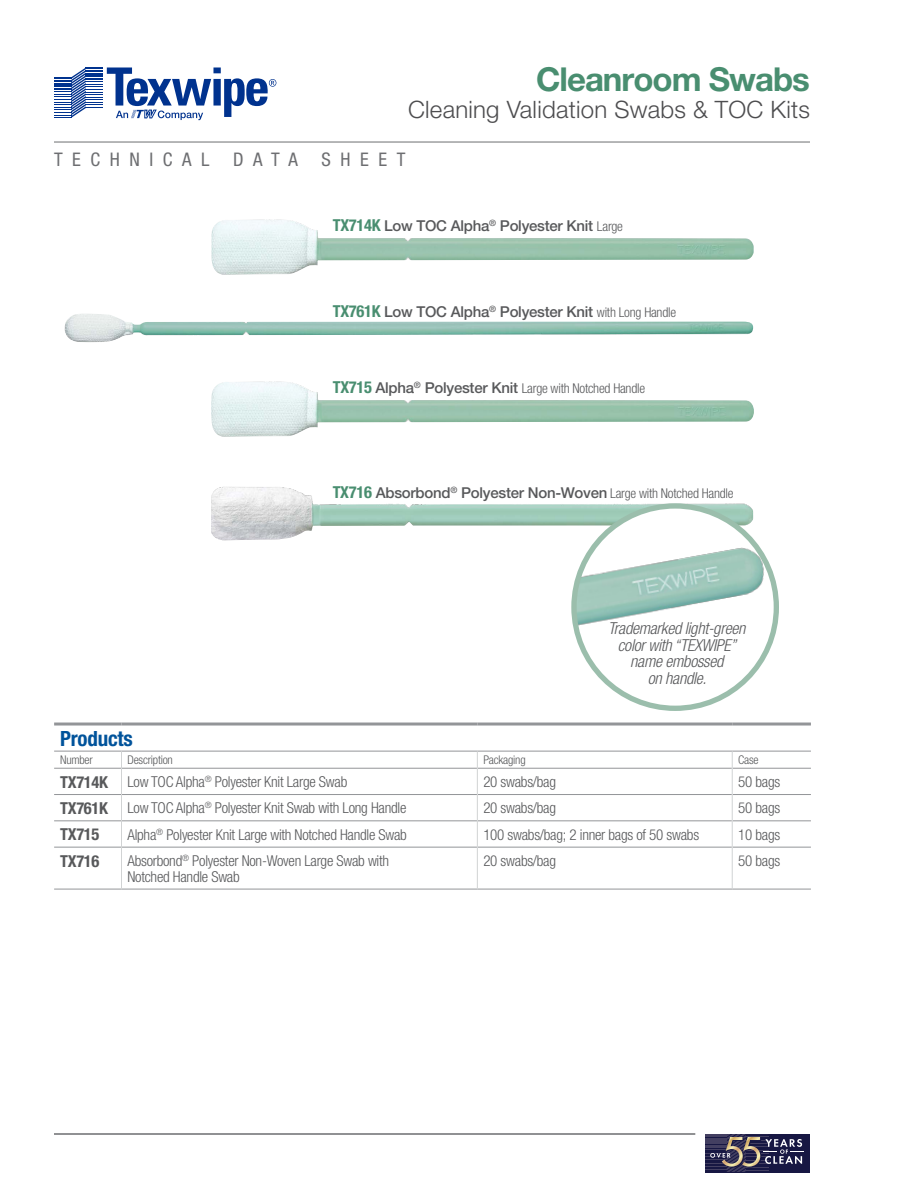
<style>
.page{position:relative;width:918px;height:1188px;background:#fff}
.page>*{position:absolute;margin:0;border:0;box-sizing:border-box;transform-origin:0 0}
.t1{font:700 33px "Helvetica Neue LT Pro";letter-spacing:-.03em;color:#498e70}
.t2{font:300 24px "Helvetica Neue";letter-spacing:.01em;color:#4d4d4f}
.t3{font:700 condensed 21px "Helvetica Neue";letter-spacing:-.01em;color:#00539b}
.t4{font:condensed 18.75px "Helvetica Neue";letter-spacing:.51em;color:#6d6e71}
.t5{font:italic 300 condensed 16.5px/16.5px "Helvetica Neue LT Pro";letter-spacing:-.015em;color:#58595b;text-align:center}
.t6{font:700 condensed 16.5px "Helvetica Neue";letter-spacing:-.015em;color:#58595b}
.t7{font:300 condensed 15px/16.5px "Helvetica Neue";letter-spacing:-.015em;color:#58595b}
.t8{font:500 15px "Helvetica Neue LT Pro";letter-spacing:-.015em;color:#58595b}
.t9{font:300 condensed 13.5px "Helvetica Neue";letter-spacing:-.015em;color:#58595b}
.t10{font:300 condensed 12px "Helvetica Neue";letter-spacing:-.015em;color:#58595b}
.s1{font-family:"Helvetica Neue";font-weight:700;font-stretch:condensed;font-size:16.5px;color:#498e70}
.s2{font-family:"Helvetica Neue";font-weight:300;font-stretch:condensed;font-size:13.5px}
.s3{font-weight:700;font-size:16.5px;color:#498e70}
.s4{font-family:"Helvetica Neue LT Pro";font-weight:500;font-stretch:normal;font-size:15px}
.s5{font-weight:700;font-size:16.5px}
</style>
<div class="page">
<hr style="left:54px;top:1134px;width:641px;height:1px;background:#6d6e71">
<div style="left:705px;top:1134px;width:104px;height:38px;background:#171743"></div>
<svg style="left:705px;top:1134px;width:99px;height:38px"></svg>
<hr style="left:54px;top:142px;width:756px;height:1px;background:#6d6e71">
<svg style="left:54px;top:68px;width:222px;height:52px"></svg>
<hr style="left:54px;top:768px;width:67px;height:1px;background:#939598">
<hr style="left:122px;top:768px;width:355px;height:1px;background:#939598">
<hr style="left:478px;top:768px;width:254px;height:1px;background:#939598">
<hr style="left:733px;top:768px;width:78px;height:1px;background:#939598">
<hr style="left:54px;top:794px;width:67px;height:1px;background:#939598">
<hr style="left:122px;top:794px;width:355px;height:1px;background:#939598">
<hr style="left:478px;top:794px;width:254px;height:1px;background:#939598">
<hr style="left:733px;top:794px;width:78px;height:1px;background:#939598">
<hr style="left:54px;top:820px;width:67px;height:1px;background:#939598">
<hr style="left:122px;top:820px;width:355px;height:1px;background:#939598">
<hr style="left:478px;top:820px;width:254px;height:1px;background:#939598">
<hr style="left:733px;top:820px;width:78px;height:1px;background:#939598">
<hr style="left:54px;top:847px;width:67px;height:1px;background:#939598">
<hr style="left:122px;top:847px;width:355px;height:1px;background:#939598">
<hr style="left:478px;top:847px;width:254px;height:1px;background:#939598">
<hr style="left:733px;top:847px;width:78px;height:1px;background:#939598">
<hr style="left:54px;top:889px;width:68px;height:1px;background:#939598">
<hr style="left:122px;top:889px;width:355px;height:1px;background:#939598">
<hr style="left:477px;top:889px;width:255px;height:1px;background:#939598">
<hr style="left:732px;top:889px;width:79px;height:1px;background:#939598">
<hr style="left:54px;top:723px;width:68px;height:3px;background:#939598">
<hr style="left:122px;top:723px;width:355px;height:3px;background:#939598">
<hr style="left:54px;top:751px;width:68px;height:1px;background:#939598">
<hr style="left:122px;top:751px;width:355px;height:1px;background:#939598">
<hr style="left:477px;top:723px;width:255px;height:3px;background:#939598">
<hr style="left:732px;top:723px;width:79px;height:3px;background:#939598">
<hr style="left:477px;top:751px;width:255px;height:1px;background:#939598">
<hr style="left:732px;top:751px;width:79px;height:1px;background:#939598">
<svg style="left:121px;top:751px;width:1px;height:96px"></svg>
<svg style="left:477px;top:751px;width:1px;height:96px"></svg>
<svg style="left:732px;top:751px;width:1px;height:96px"></svg>
<hr style="left:121px;top:847px;width:1px;height:42px;background:#d1d3d4">
<hr style="left:477px;top:847px;width:1px;height:42px;background:#d1d3d4">
<hr style="left:732px;top:847px;width:1px;height:42px;background:#d1d3d4">
<img style="left:211px;top:487px;width:538px;height:54px">
<img style="left:211px;top:220px;width:543px;height:55px">
<img style="left:211px;top:382px;width:543px;height:55px">
<img style="left:64px;top:314px;width:689px;height:28px">
<img style="left:574px;top:506px;width:202px;height:202px">
<div style="left:571px;top:503px;width:208px;height:208px;border:5px solid #9bbeac;border-radius:50%"></div>
<h1 class="t1" style="left:536px;top:59px;width:275px">Cleanroom Swabs</h1>
<h2 class="t2" style="left:408px;top:95px;width:403px">Cleaning Validation Swabs &amp; TOC Kits</h2>
<p class="t4" style="left:54px;top:148px;width:157px">TECHNICAL</p>
<p class="t4" style="left:233px;top:148px;width:66px">DATA</p>
<p class="t4" style="left:322px;top:148px;width:85px">SHEET</p>
<p class="t8" style="left:333px;top:217px;width:292px"><span class="s1">TX714K</span> Low TOC Alpha<sup>®</sup> Polyester Knit <span class="s2">Large</span></p>
<p class="t8" style="left:333px;top:303px;width:345px"><span class="s1">TX761K</span> Low TOC Alpha<sup>®</sup> Polyester Knit <span class="s2">with Long Handle</span></p>
<p class="t9" style="left:333px;top:381px;width:314px"><span class="s3">TX715</span> <span class="s4">Alpha</span><sup>®</sup> <span class="s4">Polyester Knit</span> Large with Notched Handle</p>
<p class="t8" style="left:333px;top:483px;width:402px"><span class="s1">TX716</span> Absorbond<sup>®</sup> Polyester Non-Woven <span class="s2">Large with Notched Handle</span></p>
<p class="t5" style="left:608px;top:621px;width:139px">Trademarked light-green color with “TEXWIPE” name embossed<br>on handle.</p>
<h3 class="t3" style="left:60px;top:726px;width:74px">Products</h3>
<p class="t10" style="left:60px;top:753px;width:34px">Number</p>
<p class="t10" style="left:128px;top:753px;width:47px">Description</p>
<p class="t10" style="left:483px;top:753px;width:44px">Packaging</p>
<p class="t10" style="left:738px;top:753px;width:22px">Case</p>
<p class="t7" style="left:60px;top:773px;width:289px"><span class="s5">TX714K</span> Low TOC Alpha<sup>®</sup> Polyester Knit Large Swab</p>
<p class="t7" style="left:483px;top:773px;width:74px">20 swabs/bag</p>
<p class="t7" style="left:738px;top:773px;width:44px">50 bags</p>
<p class="t7" style="left:60px;top:800px;width:348px"><span class="s5">TX761K</span> Low TOC Alpha<sup>®</sup> Polyester Knit Swab with Long Handle</p>
<p class="t7" style="left:483px;top:800px;width:74px">20 swabs/bag</p>
<p class="t7" style="left:738px;top:800px;width:44px">50 bags</p>
<p class="t6" style="left:60px;top:825px;width:41px">TX715</p>
<p class="t7" style="left:128px;top:826px;width:281px">Alpha<sup>®</sup> Polyester Knit Large with Notched Handle Swab</p>
<p class="t7" style="left:483px;top:826px;width:217px">100 swabs/bag; 2 inner bags of 50 swabs</p>
<p class="t7" style="left:738px;top:826px;width:44px">10 bags</p>
<p class="t6" style="left:60px;top:851px;width:41px">TX716</p>
<p class="t7" style="left:128px;top:852px;width:263px">Absorbond<sup>®</sup> Polyester Non-Woven Large Swab with<br>Notched Handle Swab</p>
<p class="t7" style="left:483px;top:852px;width:74px">20 swabs/bag</p>
<p class="t7" style="left:738px;top:852px;width:44px">50 bags</p>
</div>
